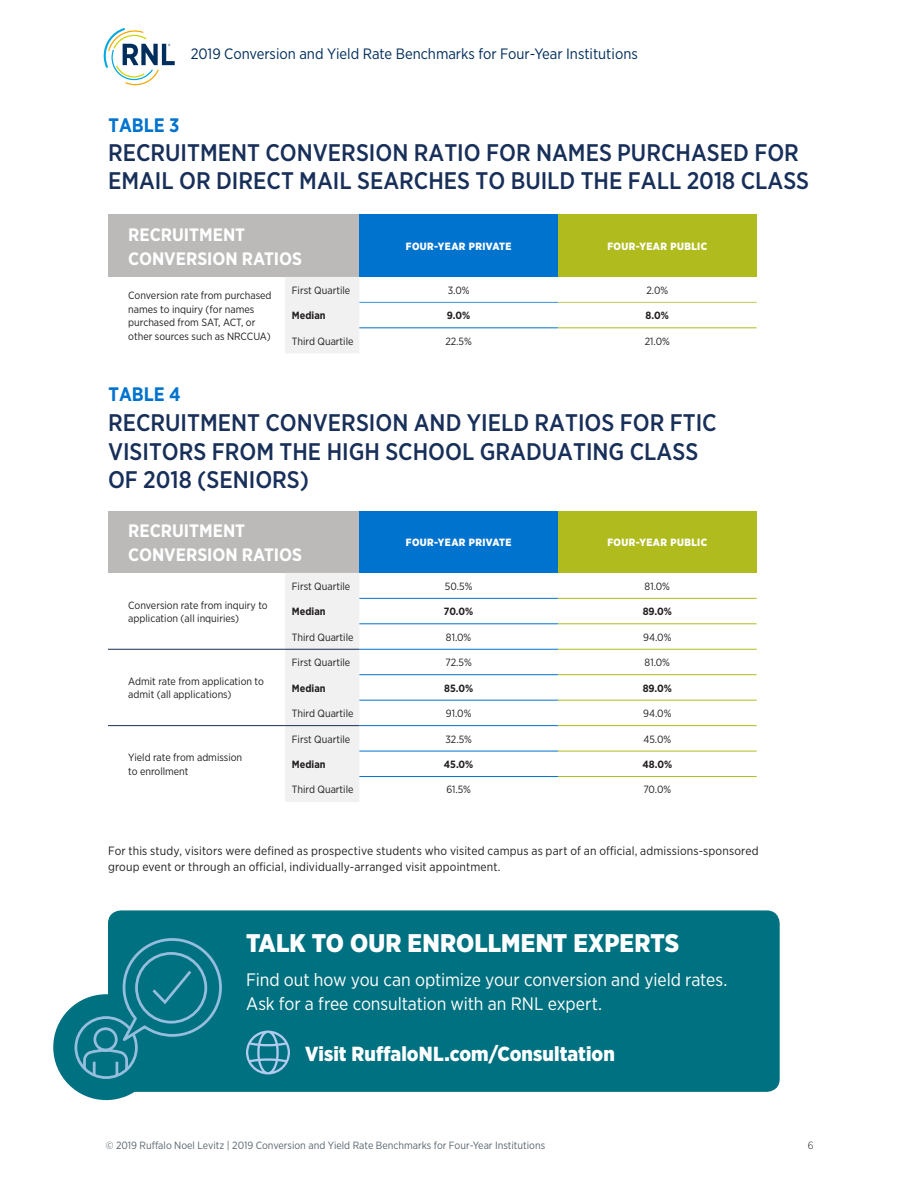
<style>
.page{position:relative;width:918px;height:1188px;background:#fff}
.page>*{position:absolute;margin:0;border:0;box-sizing:border-box;transform-origin:0 0}
.bullet{font:900 25.5px "Gotham Narrow";letter-spacing:.005em;color:#fff}
.SEPT_2016_HEADLINES{font:500 24px/28.5px "Gotham Narrow";color:#172f59}
.bullet-2{font:900 20.4px "Gotham Narrow";letter-spacing:.005em;color:#fff}
.SEPT_2016_HEADLINES-2{font:700 19.5px "Gotham Narrow";color:#0073ce}
.bullet-3{font:18px/24px "Gotham Narrow";letter-spacing:-.005em;color:#fff}
.TABLE_BODY{font:700 18px/24px "Gotham Narrow";color:#fff}
.t1{font:15px "Gotham Narrow";color:#002e5c}
.bullet-4{font:12px/16.5px "Gotham Narrow";letter-spacing:.015em;color:#231f20}
.TABLE_BODY-2{font:10.5px/13.5px "Gotham Narrow";color:#231f20}
.t2{font:10.5px "Gotham Narrow";color:#5a6670}
.TABLE_PERCENTAGES{font:10.5px "Gotham Narrow";color:#231f20}
.TABLE_BODY-3{font:900 10.5px "Gotham Narrow";letter-spacing:.04em;color:#fff}
.TABLE_PERCENTAGES-2{font:700 10.5px "Gotham Narrow";letter-spacing:-.005em;color:#231f20}
.TABLE_BODY-4{font:700 10.5px "Gotham Narrow";color:#231f20}
.t3{font:300 10.5px "Gotham Narrow";color:#231f20}
</style>
<div class="page">
<svg style="left:104px;top:28px;width:71px;height:57px"></svg>
<div style="left:53px;top:994px;width:106px;height:106px;background:#007180;border-radius:50%"></div>
<div style="left:108px;top:214px;width:251px;height:63px;background:#bbbab9"></div>
<div style="left:359px;top:214px;width:199px;height:63px;background:#0073ce"></div>
<div style="left:558px;top:214px;width:199px;height:63px;background:#b0bb1d"></div>
<div style="left:285px;top:277px;width:74px;height:76px;background:#f1f1f1"></div>
<hr style="left:359px;top:302px;width:199px;height:1px;background:#3793db">
<hr style="left:558px;top:302px;width:199px;height:1px;background:#c2c85a">
<hr style="left:359px;top:327px;width:199px;height:1px;background:#0073ce">
<hr style="left:558px;top:327px;width:199px;height:1px;background:#b0bb1d">
<div style="left:108px;top:511px;width:251px;height:62px;background:#bbbab9"></div>
<div style="left:359px;top:511px;width:199px;height:62px;background:#0073ce"></div>
<div style="left:558px;top:511px;width:199px;height:62px;background:#b0bb1d"></div>
<div style="left:285px;top:573px;width:74px;height:229px;background:#f1f1f1"></div>
<hr style="left:359px;top:623px;width:199px;height:1px;background:#0073ce">
<hr style="left:359px;top:700px;width:199px;height:1px;background:#0073ce">
<hr style="left:108px;top:725px;width:177px;height:1px;background:#172f59">
<hr style="left:108px;top:649px;width:177px;height:1px;background:#172f59">
<hr style="left:359px;top:725px;width:199px;height:1px;background:#0073ce">
<hr style="left:359px;top:751px;width:199px;height:1px;background:#0073ce">
<hr style="left:359px;top:776px;width:199px;height:1px;background:#0073ce">
<hr style="left:558px;top:725px;width:199px;height:1px;background:#b0bb1d">
<hr style="left:558px;top:751px;width:199px;height:1px;background:#b0bb1d">
<hr style="left:558px;top:776px;width:199px;height:1px;background:#b0bb1d">
<hr style="left:359px;top:649px;width:199px;height:1px;background:#0073ce">
<hr style="left:558px;top:649px;width:199px;height:1px;background:#b0bb1d">
<hr style="left:285px;top:649px;width:74px;height:1px;background:#172f59">
<hr style="left:285px;top:725px;width:74px;height:1px;background:#172f59">
<hr style="left:359px;top:598px;width:199px;height:1px;background:#0073ce">
<hr style="left:558px;top:598px;width:199px;height:1px;background:#b0bb1d">
<hr style="left:558px;top:623px;width:199px;height:1px;background:#b0bb1d">
<hr style="left:359px;top:674px;width:199px;height:1px;background:#0073ce">
<hr style="left:558px;top:700px;width:199px;height:1px;background:#b0bb1d">
<hr style="left:558px;top:674px;width:199px;height:1px;background:#b0bb1d">
<div style="left:108px;top:910px;width:672px;height:182px;background:#007180;border-radius:13px"></div>
<svg style="left:246px;top:1031px;width:44px;height:43px"></svg>
<svg style="left:73px;top:938px;width:149px;height:141px"></svg>
<h3 class="t1" style="left:191px;top:45px;width:449px">2019 Conversion and Yield Rate Benchmarks for Four-Year Institutions</h3>
<p class="SEPT_2016_HEADLINES-2" style="left:108px;top:113px;width:72px">TABLE 3</p>
<p class="SEPT_2016_HEADLINES" style="left:108px;top:138px;width:703px">RECRUITMENT CONVERSION RATIO FOR NAMES PURCHASED FOR<br>EMAIL OR DIRECT MAIL SEARCHES TO BUILD THE FALL 2018 CLASS</p>
<p class="TABLE_BODY" style="left:128px;top:222px;width:175px">RECRUITMENT<br>CONVERSION RATIOS</p>
<p class="TABLE_BODY-3" style="left:406px;top:239px;width:107px">FOUR-YEAR PRIVATE</p>
<p class="TABLE_BODY-3" style="left:607px;top:239px;width:101px">FOUR-YEAR PUBLIC</p>
<p class="TABLE_BODY-2" style="left:128px;top:288px;width:145px">Conversion rate from purchased names to inquiry (for names purchased from SAT, ACT, or other sources such as NRCCUA)</p>
<p class="SEPT_2016_HEADLINES-2" style="left:108px;top:382px;width:74px">TABLE 4</p>
<p class="TABLE_BODY-2" style="left:292px;top:283px;width:60px">First Quartile</p>
<p class="TABLE_PERCENTAGES" style="left:448px;top:284px;width:23px">3.0%</p>
<p class="TABLE_PERCENTAGES" style="left:646px;top:284px;width:23px">2.0%</p>
<p class="TABLE_BODY-4" style="left:292px;top:309px;width:35px">Median</p>
<p class="TABLE_PERCENTAGES-2" style="left:447px;top:309px;width:25px">9.0%</p>
<p class="TABLE_PERCENTAGES-2" style="left:646px;top:309px;width:25px">8.0%</p>
<p class="TABLE_BODY-2" style="left:292px;top:334px;width:63px">Third Quartile</p>
<p class="TABLE_PERCENTAGES" style="left:445px;top:335px;width:28px">22.5%</p>
<p class="TABLE_PERCENTAGES" style="left:645px;top:335px;width:27px">21.0%</p>
<p class="SEPT_2016_HEADLINES" style="left:108px;top:408px;width:610px">RECRUITMENT CONVERSION AND YIELD RATIOS FOR FTIC<br>VISITORS FROM THE HIGH SCHOOL GRADUATING CLASS<br>OF 2018 (SENIORS)</p>
<p class="TABLE_BODY" style="left:128px;top:519px;width:175px">RECRUITMENT<br>CONVERSION RATIOS</p>
<p class="TABLE_BODY-3" style="left:406px;top:536px;width:107px">FOUR-YEAR PRIVATE</p>
<p class="TABLE_BODY-3" style="left:607px;top:536px;width:101px">FOUR-YEAR PUBLIC</p>
<p class="TABLE_BODY-2" style="left:128px;top:598px;width:141px">Conversion rate from inquiry to application (all inquiries)</p>
<p class="TABLE_BODY-2" style="left:128px;top:674px;width:137px">Admit rate from application to admit (all applications)</p>
<p class="TABLE_BODY-2" style="left:128px;top:751px;width:116px">Yield rate from admission to enrollment</p>
<p class="TABLE_BODY-2" style="left:292px;top:579px;width:60px">First Quartile</p>
<p class="TABLE_PERCENTAGES" style="left:445px;top:580px;width:29px">50.5%</p>
<p class="TABLE_PERCENTAGES" style="left:645px;top:580px;width:27px">81.0%</p>
<p class="TABLE_BODY-4" style="left:292px;top:605px;width:35px">Median</p>
<p class="TABLE_PERCENTAGES-2" style="left:444px;top:605px;width:31px">70.0%</p>
<p class="TABLE_PERCENTAGES-2" style="left:643px;top:605px;width:31px">89.0%</p>
<p class="TABLE_BODY-2" style="left:292px;top:630px;width:63px">Third Quartile</p>
<p class="TABLE_PERCENTAGES" style="left:446px;top:631px;width:27px">81.0%</p>
<p class="TABLE_PERCENTAGES" style="left:643px;top:631px;width:30px">94.0%</p>
<p class="TABLE_BODY-2" style="left:292px;top:656px;width:60px">First Quartile</p>
<p class="TABLE_PERCENTAGES" style="left:446px;top:656px;width:28px">72.5%</p>
<p class="TABLE_PERCENTAGES" style="left:645px;top:656px;width:27px">81.0%</p>
<p class="TABLE_BODY-4" style="left:292px;top:681px;width:35px">Median</p>
<p class="TABLE_PERCENTAGES-2" style="left:444px;top:681px;width:31px">85.0%</p>
<p class="TABLE_PERCENTAGES-2" style="left:643px;top:681px;width:31px">89.0%</p>
<p class="TABLE_BODY-2" style="left:292px;top:706px;width:63px">Third Quartile</p>
<p class="TABLE_PERCENTAGES" style="left:446px;top:707px;width:27px">91.0%</p>
<p class="TABLE_PERCENTAGES" style="left:643px;top:707px;width:30px">94.0%</p>
<p class="TABLE_BODY-2" style="left:292px;top:732px;width:60px">First Quartile</p>
<p class="TABLE_PERCENTAGES" style="left:445px;top:732px;width:28px">32.5%</p>
<p class="TABLE_PERCENTAGES" style="left:643px;top:732px;width:29px">45.0%</p>
<p class="TABLE_BODY-4" style="left:292px;top:758px;width:35px">Median</p>
<p class="TABLE_PERCENTAGES-2" style="left:444px;top:758px;width:31px">45.0%</p>
<p class="TABLE_PERCENTAGES-2" style="left:642px;top:758px;width:31px">48.0%</p>
<p class="TABLE_BODY-2" style="left:292px;top:783px;width:63px">Third Quartile</p>
<p class="TABLE_PERCENTAGES" style="left:446px;top:783px;width:26px">61.5%</p>
<p class="TABLE_PERCENTAGES" style="left:643px;top:783px;width:29px">70.0%</p>
<p class="bullet-4" style="left:108px;top:842px;width:652px">For this study, visitors were defined as prospective students who visited campus as part of an official, admissions-sponsored group event or through an official, individually-arranged visit appointment.</p>
<p class="bullet" style="left:246px;top:926px;width:435px">TALK TO OUR ENROLLMENT EXPERTS</p>
<p class="bullet-3" style="left:246px;top:968px;width:483px">Find out how you can optimize your conversion and yield rates.<br>Ask for a free consultation with an RNL expert.</p>
<p class="bullet-2" style="left:305px;top:1040px;width:311px">Visit RuffaloNL.com/Consultation</p>
<p class="t2" style="left:106px;top:1139px;width:441px">© 2019 Ruffalo Noel Levitz | 2019 Conversion and Yield Rate Benchmarks for Four-Year Institutions</p>
<p class="t3" style="left:808px;top:1139px;width:7px">6</p>
</div>
